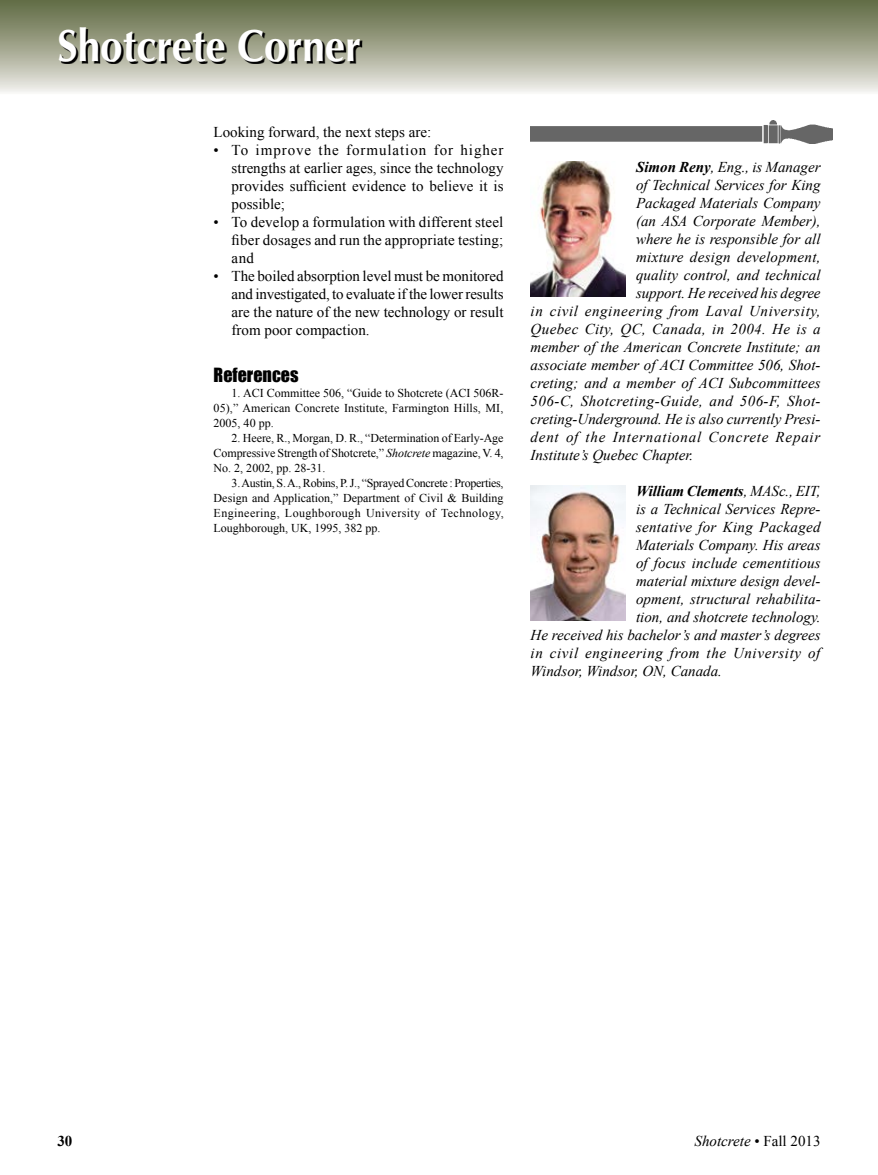
<style>
.page{position:relative;width:878px;height:1175px;background:#fff}
.page>*{position:absolute;margin:0;border:0;box-sizing:border-box;transform-origin:0 0}
.t1{font:700 45px "Optima";color:#fff;scale:.9 1}
.t2{font:18px "Impact";color:#000}
.t3{font:italic 15px "Times New Roman";color:#000}
.t4{font:15px/18px "Times New Roman";color:#000;text-align:justify}
.t5{font:italic 15px "Times New Roman";letter-spacing:.04em;color:#000}
.t6{font:italic 15px "Times New Roman";letter-spacing:.025em;color:#000}
.t7{font:italic 15px "Times New Roman";letter-spacing:.03em;color:#000}
.t8{font:italic 15px "Times New Roman";letter-spacing:.05em;color:#000}
.t9{font:italic 700 15px "Times New Roman";letter-spacing:-.005em;color:#000}
.t10{font:italic 15px "Times New Roman";letter-spacing:.02em;color:#000}
.t11{font:700 15px "Times New Roman";color:#000}
.t12{font:12px/15px "Times New Roman";color:#000;text-align:justify}
.s1{font-style:italic}
.s2{font-weight:700}
.s3{font-weight:400}
.s4{font-style:normal}
</style>
<div class="page">
<div style="left:0;top:0;width:878px;height:94px;background:linear-gradient(to bottom,#5b653c,#eeece7)"></div>
<svg style="left:61px;top:29px;width:301px;height:35px;background:#6c6e5d"></svg>
<img style="left:530px;top:161px;width:95px;height:135px">
<img style="left:530px;top:121px;width:302px;height:22px">
<img style="left:530px;top:485px;width:95px;height:135px">
<h1 class="t1" style="left:57px;top:20px;width:339px">Shotcrete Corner</h1>
<p class="t4" style="left:214px;top:123px;width:219px">Looking forward, the next steps are:</p>
<p class="t4" style="left:232px;top:141px;width:273px;text-indent:-18px">• To improve the formulation for higher strengths at earlier ages, since the technology provides sufficient evidence to believe it is possible;</p>
<p class="t4" style="left:232px;top:213px;width:273px;text-indent:-18px">• To develop a formulation with different steel fiber dosages and run the appropriate testing; and</p>
<p class="t4" style="left:232px;top:267px;width:273px;text-indent:-18px">• The boiled absorption level must be monitored and investigated, to evaluate if the lower results are the nature of the new technology or result from poor compaction.</p>
<p class="t2" style="left:214px;top:360px;width:86px">References</p>
<p class="t12" style="left:214px;top:385px;width:291px;text-indent:18px">1. ACI Committee 506, “Guide to Shotcrete (ACI 506R-05),” American Concrete Institute, Farmington Hills, MI, 2005, 40 pp.</p>
<p class="t12" style="left:214px;top:430px;width:291px;text-indent:18px">2. Heere, R., Morgan, D. R., “Determination of Early-Age Compressive Strength of Shotcrete,” <span class="s1">Shotcrete</span> magazine, V. 4, No. 2, 2002, pp. 28-31.</p>
<p class="t12" style="left:214px;top:475px;width:291px;text-indent:18px">3. Austin, S. A., Robins, P. J., “Sprayed Concrete : Properties, Design and Application,” Department of Civil &amp; Building Engineering, Loughborough University of Technology, Loughborough, UK, 1995, 382 pp.</p>
<p class="t3" style="left:636px;top:156px;width:186px"><span class="s2">Simon Reny</span>, Eng., is Manager</p>
<p class="t3" style="left:636px;top:174px;width:186px">of Technical Services for King</p>
<p class="t3" style="left:636px;top:192px;width:186px">Packaged Materials Company</p>
<p class="t3" style="left:636px;top:210px;width:186px">(an ASA Corporate Member),</p>
<p class="t3" style="left:636px;top:228px;width:186px">where he is responsible for all</p>
<p class="t6" style="left:636px;top:246px;width:186px">mixture design development,</p>
<p class="t3" style="left:636px;top:264px;width:186px">quality control, and technical</p>
<p class="t3" style="left:636px;top:282px;width:186px">support. He received his degree</p>
<p class="t5" style="left:530px;top:300px;width:291px">in civil engineering from Laval University,</p>
<p class="t6" style="left:530px;top:318px;width:291px">Quebec City, QC, Canada, in 2004. He is a</p>
<p class="t3" style="left:530px;top:336px;width:291px">member of the American Concrete Institute; an</p>
<p class="t3" style="left:530px;top:354px;width:291px">associate member of ACI Committee 506, Shot-</p>
<p class="t3" style="left:530px;top:372px;width:291px">creting; and a member of ACI Subcommittees</p>
<p class="t7" style="left:530px;top:390px;width:291px">506-C, Shotcreting-Guide, and 506-F, Shot-</p>
<p class="t3" style="left:530px;top:408px;width:291px">creting-Underground. He is also currently Presi-</p>
<p class="t8" style="left:530px;top:426px;width:291px">dent of the International Concrete Repair</p>
<p class="t3" style="left:530px;top:444px;width:164px">Institute’s Quebec Chapter.</p>
<p class="t9" style="left:636px;top:480px;width:186px">William Clements<span class="s3">, MASc., EIT,</span></p>
<p class="t3" style="left:636px;top:498px;width:186px">is a Technical Services Repre-</p>
<p class="t10" style="left:636px;top:516px;width:186px">sentative for King Packaged</p>
<p class="t3" style="left:636px;top:534px;width:186px">Materials Company. His areas</p>
<p class="t3" style="left:636px;top:552px;width:186px">of focus include cementitious</p>
<p class="t3" style="left:636px;top:570px;width:186px">material mixture design devel-</p>
<p class="t3" style="left:636px;top:588px;width:186px">opment, structural rehabilita-</p>
<p class="t3" style="left:636px;top:606px;width:186px">tion, and shotcrete technology.</p>
<p class="t3" style="left:530px;top:624px;width:291px">He received his bachelor’s and master’s degrees</p>
<p class="t5" style="left:530px;top:642px;width:291px">in civil engineering from the University of</p>
<p class="t3" style="left:530px;top:660px;width:193px">Windsor, Windsor, ON, Canada.</p>
<p class="t11" style="left:57px;top:1130px;width:16px">30</p>
<p class="t3" style="left:694px;top:1130px;width:127px">Shotcrete <span class="s4">• Fall 2013</span></p>
</div>
